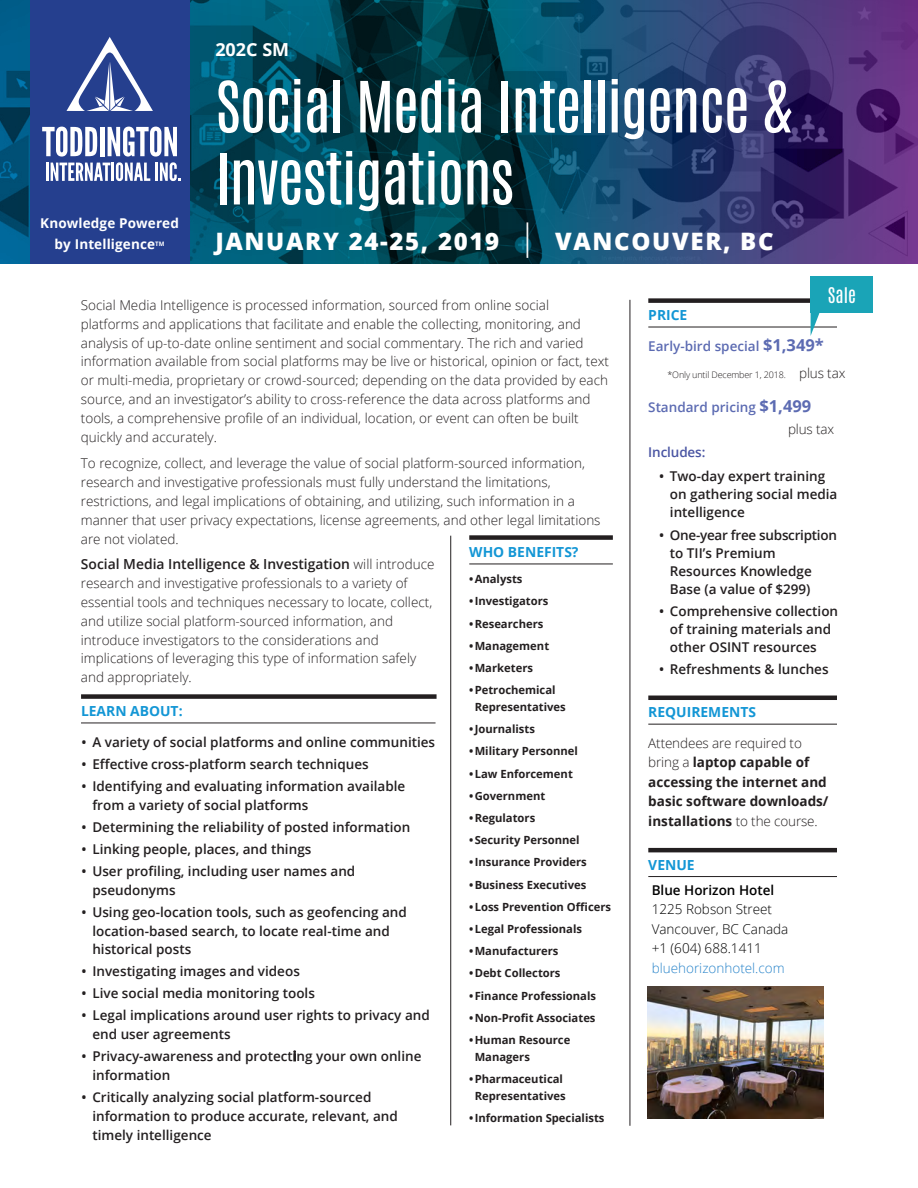
<style>
.page{position:relative;width:918px;height:1188px;background:#fff}
.page>*{position:absolute;margin:0;border:0;box-sizing:border-box;transform-origin:0 0}
.Head{font:60px/72px "Antonio";letter-spacing:-.02em;color:#fff}
.Head-2{font:800 24px "Open Sans";letter-spacing:.07em;color:#fff}
.Head-3{font:700 18px "Open Sans";color:#fff}
.t1{font:18px "Antonio";color:#fff}
.Body{font:600 13.8px "Open Sans";color:#231f20}
.Subhead_3{font:700 13.8px "Open Sans";color:#1396d5}
.Body-2{font:300 13.5px/18.9px "Open Sans";color:#231f20}
.Bullet_1st_level{font:600 13.5px/18.9px "Open Sans";color:#231f20}
.Body-3{font:700 13.5px/19.5px "Open Sans";color:#231f20}
.t2{font:600 13.5px/21.9px "Open Sans";color:#5c6bb2}
.t3{font:300 13.5px/19.5px "Open Sans";color:#000}
.Head-4{font:700 13.5px/21px "Open Sans";letter-spacing:.01em;color:#fff;text-align:center}
.t4{font:300 13.5px "Open Sans";color:#2884ca}
.t5{font:600 13.5px "Open Sans";color:#000}
.t6{font:600 13.5px "Open Sans";letter-spacing:-.01em;color:#4a55a3}
.Bullet_1a{font:700 11.25px/16.8px "Open Sans";color:#231f20}
.Bullet_1a-2{font:700 11.25px "Open Sans";color:#231f20}
.t7{font:300 9px "Open Sans";letter-spacing:-.015em;color:#231f20}
.s1{font-style:inherit}
.s2{font-size:36px}
.s3{font-weight:300;font-size:13.5px}
.s4{font-weight:700;font-size:16.5px}
.s5{font-size:13.5px}
.s6{font-weight:300;color:#231f20}
.s7{font-weight:300}
</style>
<div class="page">
<svg style="left:0;top:0;width:918px;height:264px;background:#194267"></svg>
<div style="left:81px;top:694px;width:356px;height:5px;background:#231f20"></div>
<hr style="left:81px;top:723px;width:355px;height:1px;background:#231f20">
<div style="left:648px;top:298px;width:189px;height:5px;background:#231f20"></div>
<hr style="left:648px;top:327px;width:189px;height:1px;background:#231f20">
<hr style="left:648px;top:696px;width:189px;height:4px;background:#231f20">
<hr style="left:648px;top:724px;width:189px;height:1px;background:#231f20">
<hr style="left:648px;top:848px;width:189px;height:4px;background:#231f20">
<hr style="left:648px;top:876px;width:189px;height:1px;background:#231f20">
<div style="left:469px;top:535px;width:144px;height:5px;background:#231f20"></div>
<hr style="left:469px;top:564px;width:144px;height:1px;background:#231f20">
<div style="left:30px;top:0;width:159px;height:264px;background:#253f8e"></div>
<hr style="left:630px;top:300px;width:1px;height:826px;background:#231f20">
<hr style="left:450px;top:536px;width:1px;height:589px;background:#231f20">
<div style="left:811px;top:277px;width:62px;height:36px;background:#1aa4b7"></div>
<svg style="left:811px;top:313px;width:10px;height:22px"></svg>
<svg style="left:66px;top:37px;width:87px;height:74px"></svg>
<svg style="left:42px;top:127px;width:139px;height:54px"></svg>
<img style="left:647px;top:987px;width:176px;height:132px">
<p class="Head-4" style="left:40px;top:213px;width:140px">Knowledge Powered by Intelligence<sup>TM</sup></p>
<p class="Head-3" style="left:215px;top:37px;width:75px">202C SM</p>
<p class="Head" style="left:215px;top:71px;width:578px">Social Media Intelligence <span class="s1">&amp;<br>Investigations</span></p>
<p class="Head-2" style="left:215px;top:223px;width:560px">JANUARY 24-25, 2019 <span class="s2">|</span> VANCOUVER, BC</p>
<p class="Body-2" style="left:81px;top:295px;width:530px">Social Media Intelligence is processed information, sourced from online social platforms and applications that facilitate and enable the collecting, monitoring, and analysis of up-to-date online sentiment and social commentary. The rich and varied information available from social platforms may be live or historical, opinion or fact, text or multi-media, proprietary or crowd-sourced; depending on the data provided by each source, and an investigator’s ability to cross-reference the data across platforms and tools, a comprehensive profile of an individual, location, or event can often be built quickly and accurately.</p>
<p class="Body-2" style="left:81px;top:454px;width:521px">To recognize, collect, and leverage the value of social platform-sourced information, research and investigative professionals must fully understand the limitations, restrictions, and legal implications of obtaining, and utilizing, such information in a manner that user privacy expectations, license agreements, and other legal limitations are not violated.</p>
<p class="Body" style="left:81px;top:554px;width:355px">Social Media Intelligence &amp; Investigation <span class="s3">will introduce</span></p>
<p class="Body-2" style="left:81px;top:573px;width:353px">research and investigative professionals to a variety of essential tools and techniques necessary to locate, collect, and utilize social platform-sourced information, and introduce investigators to the considerations and implications of leveraging this type of information safely and appropriately.</p>
<p class="Subhead_3" style="left:469px;top:542px;width:111px">WHO BENEFITS?</p>
<p class="Bullet_1a" style="left:469px;top:570px;width:55px"><span class="s1">•</span> Analysts</p>
<p class="Bullet_1a" style="left:469px;top:593px;width:81px"><span class="s1">•</span> Investigators</p>
<p class="Bullet_1a" style="left:469px;top:615px;width:76px"><span class="s1">•</span> Researchers</p>
<p class="Bullet_1a" style="left:469px;top:637px;width:81px"><span class="s1">•</span> Management</p>
<p class="Bullet_1a" style="left:469px;top:659px;width:65px"><span class="s1">•</span> Marketers</p>
<p class="Bullet_1a" style="left:475px;top:681px;width:93px;text-indent:-5px"><span class="s1">•</span> Petrochemical<br>Representatives</p>
<p class="Bullet_1a" style="left:469px;top:720px;width:67px"><span class="s1">•</span> Journalists</p>
<p class="Bullet_1a" style="left:469px;top:743px;width:110px"><span class="s1">•</span> Military Personnel</p>
<p class="Bullet_1a" style="left:469px;top:765px;width:105px"><span class="s1">•</span> Law Enforcement</p>
<p class="Bullet_1a" style="left:469px;top:787px;width:78px"><span class="s1">•</span> Government</p>
<p class="Bullet_1a" style="left:469px;top:809px;width:67px"><span class="s1">•</span> Regulators</p>
<p class="Bullet_1a" style="left:469px;top:831px;width:112px"><span class="s1">•</span> Security Personnel</p>
<p class="Bullet_1a" style="left:469px;top:854px;width:119px"><span class="s1">•</span> Insurance Providers</p>
<p class="Bullet_1a" style="left:469px;top:876px;width:119px"><span class="s1">•</span> Business Executives</p>
<p class="Bullet_1a-2" style="left:469px;top:899px;width:143px">• Loss Prevention Officers</p>
<p class="Bullet_1a" style="left:469px;top:920px;width:114px"><span class="s1">•</span> Legal Professionals</p>
<p class="Bullet_1a" style="left:469px;top:942px;width:91px"><span class="s1">•</span> Manufacturers</p>
<p class="Bullet_1a" style="left:469px;top:965px;width:93px"><span class="s1">•</span> Debt Collectors</p>
<p class="Bullet_1a" style="left:469px;top:987px;width:128px"><span class="s1">•</span> Finance Professionals</p>
<p class="Bullet_1a-2" style="left:469px;top:1010px;width:128px">• Non-Profit Associates</p>
<p class="Bullet_1a" style="left:475px;top:1031px;width:97px;text-indent:-5px"><span class="s1">•</span> Human Resource<br>Managers</p>
<p class="Bullet_1a" style="left:469px;top:1070px;width:98px;text-align:center"><span class="s1">•</span> Pharmaceutical<br>Representatives</p>
<p class="Bullet_1a" style="left:469px;top:1109px;width:137px"><span class="s1">•</span> Information Specialists</p>
<p class="Subhead_3" style="left:81px;top:701px;width:103px">LEARN ABOUT:</p>
<p class="Bullet_1st_level" style="left:82px;top:733px;width:355px">• A variety of social platforms and online communities</p>
<p class="Bullet_1st_level" style="left:82px;top:755px;width:289px">• Effective cross-platform search techniques</p>
<p class="Bullet_1st_level" style="left:92px;top:777px;width:315px;text-indent:-11px">• Identifying and evaluating information available from a variety of social platforms</p>
<p class="Bullet_1st_level" style="left:82px;top:817px;width:330px">• Determining the reliability of posted information</p>
<p class="Bullet_1st_level" style="left:82px;top:839px;width:231px">• Linking people, places, and things</p>
<p class="Bullet_1st_level" style="left:92px;top:861px;width:264px;text-indent:-11px">• User profiling, including user names and pseudonyms</p>
<p class="Bullet_1st_level" style="left:92px;top:902px;width:316px;text-indent:-11px">• Using geo-location tools, such as geofencing and location-based search, to locate real-time and historical posts</p>
<p class="Bullet_1st_level" style="left:82px;top:962px;width:220px">• Investigating images and videos</p>
<p class="Bullet_1st_level" style="left:82px;top:984px;width:235px">• Live social media monitoring tools</p>
<p class="Bullet_1st_level" style="left:92px;top:1006px;width:339px;text-indent:-11px">• Legal implications around user rights to privacy and end user agreements</p>
<p class="Bullet_1st_level" style="left:92px;top:1046px;width:331px;text-indent:-11px">• Privacy-awareness and protecting your own online information</p>
<p class="Bullet_1st_level" style="left:92px;top:1087px;width:307px;text-indent:-11px">• Critically analyzing social platform-sourced information to produce accurate, relevant, and timely intelligence</p>
<p class="Subhead_3" style="left:648px;top:305px;width:41px">PRICE</p>
<p class="t1" style="left:828px;top:282px;width:30px">Sale</p>
<p class="t2" style="left:648px;top:335px;width:177px">Early-bird special <span class="s4">$1,349*</span></p>
<p class="t7" style="left:667px;top:368px;width:180px">*Only until December 1, 2018. <span class="s5">plus tax</span></p>
<p class="t2" style="left:788px;top:396px;width:48px;text-indent:-140px">Standard pricing <span class="s4">$1,499 </span><span class="s6">plus tax</span></p>
<p class="t6" style="left:648px;top:443px;width:59px">Includes:</p>
<p class="Bullet_1st_level" style="left:670px;top:467px;width:169px;line-height:18px;text-indent:-11px">• Two-day expert training on gathering social media intelligence</p>
<p class="Bullet_1st_level" style="left:670px;top:525px;width:169px;line-height:18px;text-indent:-11px">• One-year free subscription to TII’s Premium<br>Resources Knowledge<br>Base (a value of $299)</p>
<p class="Bullet_1st_level" style="left:670px;top:602px;width:170px;line-height:18px;text-indent:-11px">• Comprehensive collection of training materials and other OSINT resources</p>
<p class="Bullet_1st_level" style="left:659px;top:660px;width:171px">• Refreshments &amp; lunches</p>
<p class="Subhead_3" style="left:648px;top:703px;width:109px">REQUIREMENTS</p>
<p class="Body-3" style="left:648px;top:733px;width:182px"><span class="s7">Attendees are required to bring a</span> laptop capable of accessing the internet and basic software downloads/ installations <span class="s7">to the course.</span></p>
<p class="Subhead_3" style="left:648px;top:855px;width:48px">VENUE</p>
<p class="t5" style="left:652px;top:881px;width:124px">Blue Horizon Hotel</p>
<p class="t3" style="left:652px;top:899px;width:138px">1225 Robson Street<br>Vancouver, BC Canada +1 (604) 688.1411</p>
<p class="t4" style="left:652px;top:959px;width:135px">bluehorizonhotel.com</p>
</div>
